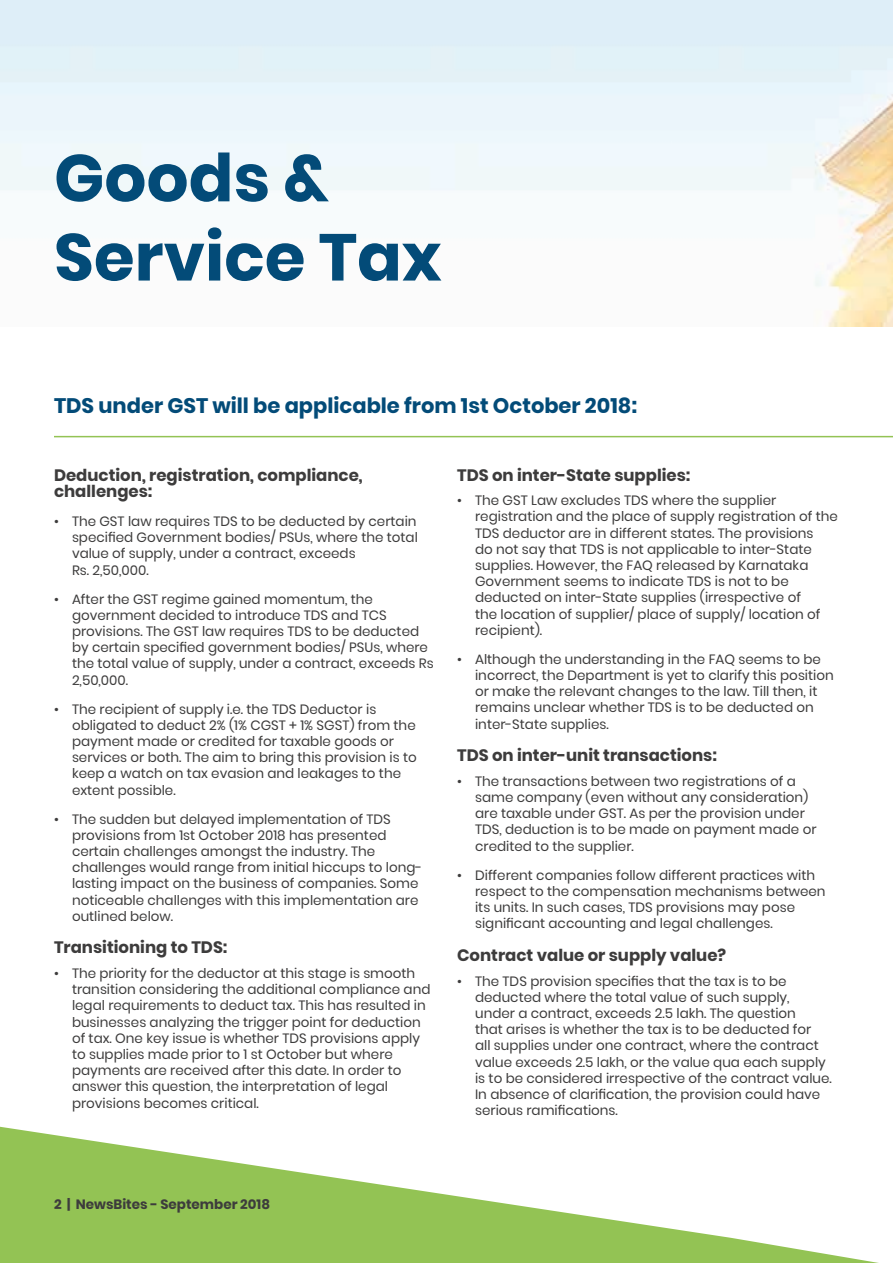
<style>
.page{position:relative;width:893px;height:1263px;background:#fff}
.page>*{position:absolute;margin:0;border:0;box-sizing:border-box;transform-origin:0 0}
.t1{font:700 66px/79.2px "Poppins";color:#034b78}
.t2{font:700 21px "Poppins";color:#034b78}
.t3{font:700 16.5px/16.5px "Poppins";color:#3d3c3c}
.t4{font:13.5px/16.2px "Poppins";color:#3d3c3c}
.t5{font:700 13.5px "Poppins";color:#3d3c3c}
</style>
<div class="page">
<svg style="left:0;top:1126px;width:879px;height:137px;fill:#93c354"></svg>
<hr style="left:54px;top:436px;width:839px;height:1px;background:#93c354">
<h1 class="t1" style="left:54px;top:139px;width:389px">Goods &amp;<br>Service Tax</h1>
<h2 class="t2" style="left:54px;top:393px;width:585px">TDS under GST will be applicable from 1st October 2018:</h2>
<p class="t3" style="left:54px;top:467px;width:310px">Deduction, registration, compliance, challenges:</p>
<p class="t4" style="left:72px;top:513px;width:347px;text-indent:-18px">• The GST law requires TDS to be deducted by certain specified Government bodies/ PSUs, where the total value of supply, under a contract, exceeds<br>Rs. 2,50,000.</p>
<p class="t4" style="left:72px;top:591px;width:363px;text-indent:-18px">• After the GST regime gained momentum, the government decided to introduce TDS and TCS provisions. The GST law requires TDS to be deducted by certain specified government bodies/ PSUs, where the total value of supply, under a contract, exceeds Rs 2,50,000.</p>
<p class="t4" style="left:72px;top:701px;width:346px;text-indent:-18px">• The recipient of supply i.e. the TDS Deductor is obligated to deduct 2% (1% CGST + 1% SGST) from the payment made or credited for taxable goods or services or both. The aim to bring this provision is to keep a watch on tax evasion and leakages to the extent possible.</p>
<p class="t4" style="left:72px;top:811px;width:352px;text-indent:-18px">• The sudden but delayed implementation of TDS provisions from 1st October 2018 has presented certain challenges amongst the industry. The challenges would range from initial hiccups to long&shy;lasting impact on the business of companies. Some noticeable challenges with this implementation are outlined below.</p>
<p class="t3" style="left:54px;top:939px;width:175px">Transitioning to TDS:</p>
<p class="t4" style="left:72px;top:965px;width:360px;text-indent:-18px">• The priority for the deductor at this stage is smooth transition considering the additional compliance and legal requirements to deduct tax. This has resulted in businesses analyzing the trigger point for deduction of tax. One key issue is whether TDS provisions apply to supplies made prior to 1 st October but where payments are received after this date. In order to answer this question, the interpretation of legal provisions becomes critical.</p>
<p class="t3" style="left:457px;top:467px;width:235px">TDS on inter-State supplies:</p>
<p class="t4" style="left:475px;top:492px;width:364px;text-indent:-18px">• The GST Law excludes TDS where the supplier registration and the place of supply registration of the TDS deductor are in different states. The provisions<br>do not say that TDS is not applicable to inter-State supplies. However, the FAQ released by Karnataka Government seems to indicate TDS is not to be deducted on inter-State supplies (irrespective of<br>the location of supplier/ place of supply/ location of recipient).</p>
<p class="t4" style="left:475px;top:651px;width:360px;text-indent:-18px">• Although the understanding in the FAQ seems to be incorrect, the Department is yet to clarify this position or make the relevant changes to the law. Till then, it remains unclear whether TDS is to be deducted on inter-State supplies.</p>
<p class="t3" style="left:457px;top:747px;width:261px">TDS on inter-unit transactions:</p>
<p class="t4" style="left:475px;top:773px;width:343px;text-indent:-18px">• The transactions between two registrations of a same company (even without any consideration) are taxable under GST. As per the provision under TDS, deduction is to be made on payment made or credited to the supplier.</p>
<p class="t4" style="left:475px;top:867px;width:352px;text-indent:-18px">• Different companies follow different practices with respect to the compensation mechanisms between its units. In such cases, TDS provisions may pose significant accounting and legal challenges.</p>
<p class="t3" style="left:457px;top:947px;width:271px">Contract value or supply value?</p>
<p class="t4" style="left:475px;top:973px;width:358px;text-indent:-18px">• The TDS provision specifies that the tax is to be deducted where the total value of such supply, under a contract, exceeds 2.5 lakh. The question<br>that arises is whether the tax is to be deducted for<br>all supplies under one contract, where the contract value exceeds 2.5 lakh, or the value qua each supply is to be considered irrespective of the contract value.<br>In absence of clarification, the provision could have serious ramifications.</p>
<p class="t5" style="left:54px;top:1196px;width:218px">2 | NewsBites - September 2018</p>
</div>
